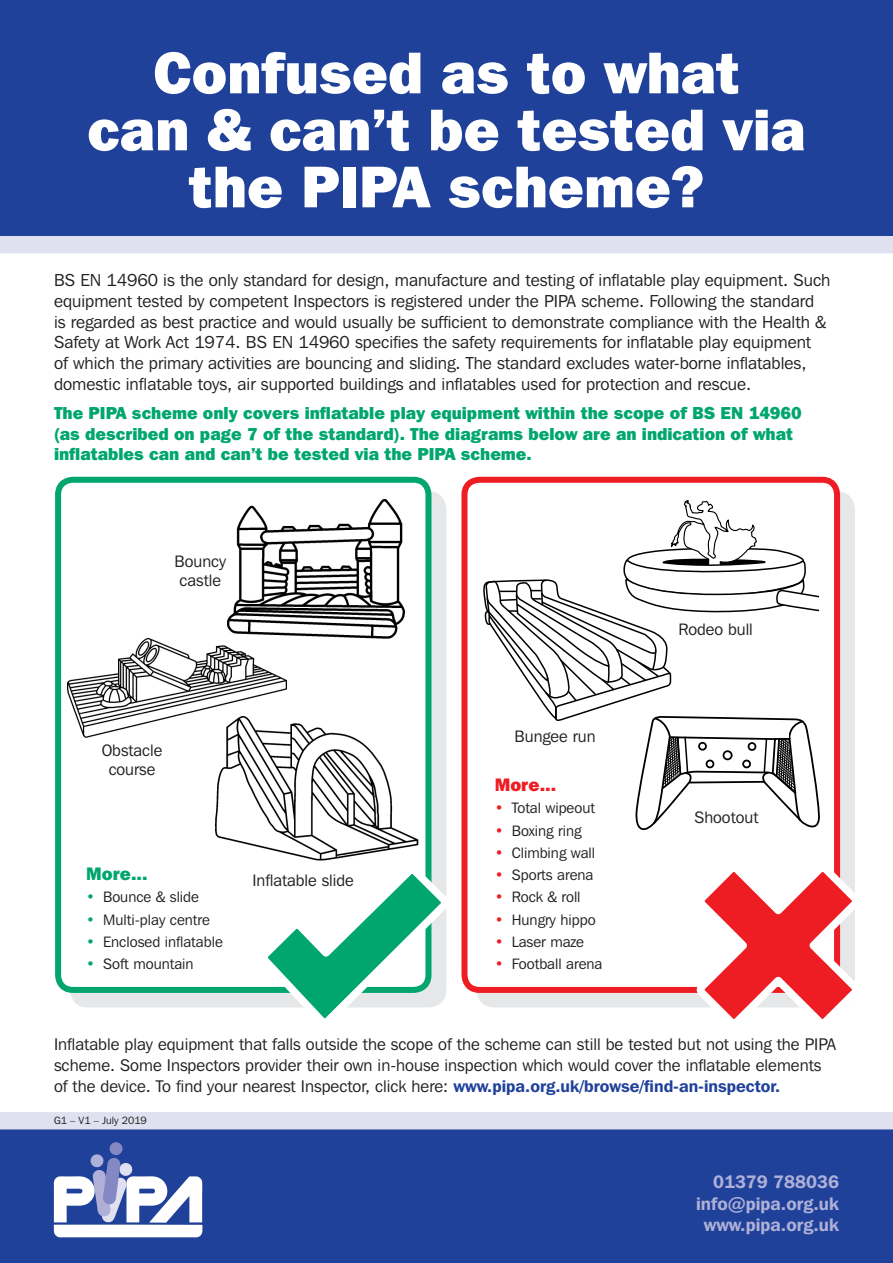
<style>
.page{position:relative;width:893px;height:1263px;background:#fff}
.page>*{position:absolute;margin:0;border:0;box-sizing:border-box;transform-origin:0 0}
.t1{font:800 58.5px/57px "Franklin Gothic IT Cby BT";color:#fff;text-align:center}
.t2{font:600 18px "Franklin Gothic IT Cby BT";color:#aeb0d7}
.t3{font:800 18px "Franklin Gothic IT Cby BT";color:#ee1d23}
.t4{font:800 18px "Franklin Gothic IT Cby BT";color:#00a66e}
.t5{font:17.25px/20.7px "Franklin Gothic IT Cby BT";color:#231f20}
.t6{font:800 17.25px/20.7px "Franklin Gothic IT Cby BT";color:#00a66e}
.t7{font:16.8px/21px "Franklin Gothic IT Cby BT";color:#231f20}
.t8{font:16.5px/19.8px "Franklin Gothic IT Cby BT";color:#231f20;text-align:center}
.t9{font:15px "Franklin Gothic IT Cby BT";color:#231f20}
.t10{font:10.5px "Franklin Gothic IT Cby BT";color:#231f20}
.s1{color:#00a66e}
.s2{color:#ee1d23}
.s3{font-weight:600;color:#20419a}
</style>
<div class="page">
<div style="left:70px;top:491px;width:376px;height:516px;background:#e6e7e9;border-radius:18px"></div>
<div style="left:58px;top:480px;width:370px;height:510px;background:#fff;border-radius:15px"></div>
<div style="left:55px;top:477px;width:376px;height:516px;border:6px solid #00a66e;border-radius:15px"></div>
<div style="left:0;top:0;width:893px;height:253px;background:#20419a"></div>
<svg style="left:0;top:1112px;width:893px;height:151px;background:#3855a5"></svg>
<div style="left:110px;top:1142px;width:12px;height:13px;background:#8589c3;border-radius:50%"></div>
<svg style="left:54px;top:1153px;width:149px;height:84px"></svg>
<img style="left:227px;top:500px;width:178px;height:138px">
<img style="left:68px;top:638px;width:218px;height:100px">
<img style="left:216px;top:716px;width:202px;height:143px">
<div style="left:476px;top:491px;width:379px;height:516px;background:#e6e7e9;border-radius:18px"></div>
<div style="left:464px;top:480px;width:373px;height:510px;background:#fff;border-radius:15px"></div>
<div style="left:461px;top:477px;width:379px;height:516px;border:6px solid #ee1d23;border-radius:15px"></div>
<svg style="left:483px;top:500px;width:337px;height:331px"></svg>
<svg style="left:689px;top:857px;width:166px;height:162px"></svg>
<svg style="left:253px;top:859px;width:193px;height:160px"></svg>
<p class="t1" style="left:87px;top:43px;width:720px">Confused as to what<br>can &amp; can’t be tested via the PIPA scheme?</p>
<p class="t5" style="left:54px;top:270px;width:778px">BS EN 14960 is the only standard for design, manufacture and testing of inflatable play equipment. Such equipment tested by competent Inspectors is registered under the PIPA scheme. Following the standard<br>is regarded as best practice and would usually be sufficient to demonstrate compliance with the Health &amp; Safety at Work Act 1974. BS EN 14960 specifies the safety requirements for inflatable play equipment<br>of which the primary activities are bouncing and sliding. The standard excludes water-borne inflatables, domestic inflatable toys, air supported buildings and inflatables used for protection and rescue.</p>
<p class="t6" style="left:54px;top:402px;width:749px">The PIPA scheme only covers inflatable play equipment within the scope of BS EN 14960 (as described on page 7 of the standard). The diagrams below are an indication of what inflatables can and can’t be tested via the PIPA scheme.</p>
<p class="t8" style="left:175px;top:551px;width:53px">Bouncy castle</p>
<p class="t8" style="left:102px;top:740px;width:62px">Obstacle course</p>
<p class="t4" style="left:86px;top:862px;width:63px">More...</p>
<p class="t9" style="left:86px;top:888px;width:114px"><span class="s1">•</span> Bounce &amp; slide</p>
<p class="t9" style="left:86px;top:910px;width:125px"><span class="s1">•</span> Multi-play centre</p>
<p class="t9" style="left:86px;top:932px;width:138px"><span class="s1">•</span> Enclosed inflatable</p>
<p class="t9" style="left:86px;top:955px;width:109px"><span class="s1">•</span> Soft mountain</p>
<p class="t8" style="left:253px;top:870px;width:103px">Inflatable slide</p>
<p class="t8" style="left:515px;top:726px;width:82px">Bungee run</p>
<p class="t3" style="left:495px;top:773px;width:63px">More...</p>
<p class="t9" style="left:495px;top:799px;width:102px"><span class="s2">•</span> Total wipeout</p>
<p class="t9" style="left:495px;top:821px;width:88px"><span class="s2">•</span> Boxing ring</p>
<p class="t9" style="left:495px;top:843px;width:102px"><span class="s2">•</span> Climbing wall</p>
<p class="t9" style="left:495px;top:866px;width:100px"><span class="s2">•</span> Sports arena</p>
<p class="t9" style="left:495px;top:888px;width:87px"><span class="s2">•</span> Rock &amp; roll</p>
<p class="t9" style="left:495px;top:910px;width:102px"><span class="s2">•</span> Hungry hippo</p>
<p class="t9" style="left:495px;top:932px;width:91px"><span class="s2">•</span> Laser maze</p>
<p class="t9" style="left:495px;top:955px;width:109px"><span class="s2">•</span> Football arena</p>
<p class="t8" style="left:678px;top:619px;width:76px">Rodeo bull</p>
<p class="t8" style="left:694px;top:807px;width:65px">Shootout</p>
<p class="t7" style="left:54px;top:1034px;width:784px">Inflatable play equipment that falls outside the scope of the scheme can still be tested but not using the PIPA scheme. Some Inspectors provider their own in-house inspection which would cover the inflatable elements of the device. To find your nearest Inspector, click here: <span class="s3">www.pipa.org.uk/browse/find-an-inspector.</span></p>
<p class="t10" style="left:54px;top:1114px;width:94px">G1 – V1 – July 2019</p>
<p class="t2" style="left:713px;top:1170px;width:127px">01379 788036</p>
<p class="t2" style="left:696px;top:1192px;width:144px">info@pipa.org.uk</p>
<p class="t2" style="left:704px;top:1214px;width:137px">www.pipa.org.uk</p>
</div>
